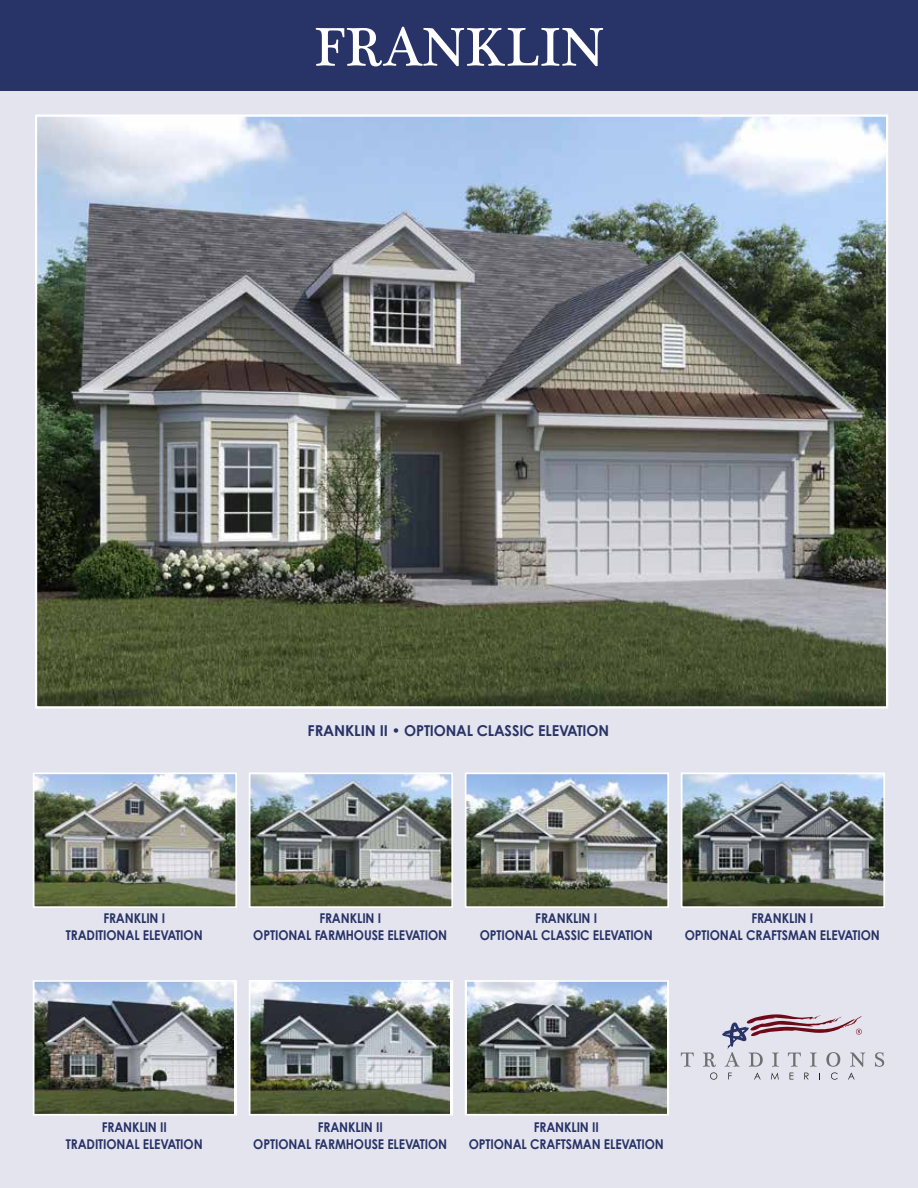
<style>
.page{position:relative;width:918px;height:1188px;background:#e4e4ee}
.page>*{position:absolute;margin:0;border:0;box-sizing:border-box;transform-origin:0 0}
.t1{font:55.5px "Plantagenet Cherokee";color:#fff}
.t2{font:700 15px "Century Gothic";letter-spacing:-.01em;color:#283367}
.t3{font:700 13.5px/16.5px "Century Gothic";letter-spacing:-.01em;color:#283367;text-align:center;scale:.9 1}
</style>
<div class="page">
<div style="left:0;top:0;width:918px;height:91px;background:#283367"></div>
<img style="left:38px;top:117px;width:847px;height:588px">
<img style="left:36px;top:775px;width:198px;height:130px">
<div style="left:33px;top:772px;width:204px;height:136px;border:2px solid #fff"></div>
<img style="left:252px;top:775px;width:198px;height:130px">
<div style="left:249px;top:772px;width:204px;height:136px;border:2px solid #fff"></div>
<img style="left:468px;top:775px;width:198px;height:130px">
<div style="left:465px;top:772px;width:204px;height:136px;border:2px solid #fff"></div>
<img style="left:684px;top:775px;width:198px;height:130px">
<div style="left:681px;top:772px;width:204px;height:136px;border:2px solid #fff"></div>
<img style="left:36px;top:983px;width:198px;height:130px">
<div style="left:33px;top:980px;width:204px;height:136px;border:2px solid #fff"></div>
<img style="left:252px;top:983px;width:198px;height:130px">
<div style="left:249px;top:980px;width:204px;height:136px;border:2px solid #fff"></div>
<img style="left:468px;top:983px;width:198px;height:130px">
<div style="left:465px;top:980px;width:204px;height:136px;border:2px solid #fff"></div>
<svg style="left:681px;top:1053px;width:13px;height:14px"></svg>
<svg style="left:875px;top:1052px;width:9px;height:15px"></svg>
<svg style="left:703px;top:1014px;width:162px;height:66px"></svg>
<h1 class="t1" style="left:314px;top:15px;width:292px">FRANKLIN</h1>
<p class="t2" style="left:308px;top:721px;width:303px">FRANKLIN II • OPTIONAL CLASSIC ELEVATION</p>
<p class="t3" style="left:66px;top:910px;width:154px">FRANKLIN I<br>TRADITIONAL ELEVATION</p>
<p class="t3" style="left:253px;top:910px;width:217px">FRANKLIN I<br>OPTIONAL FARMHOUSE ELEVATION</p>
<p class="t3" style="left:480px;top:910px;width:194px">FRANKLIN I<br>OPTIONAL CLASSIC ELEVATION</p>
<p class="t3" style="left:685px;top:910px;width:218px">FRANKLIN I<br>OPTIONAL CRAFTSMAN ELEVATION</p>
<p class="t3" style="left:66px;top:1119px;width:154px">FRANKLIN II<br>TRADITIONAL ELEVATION</p>
<p class="t3" style="left:253px;top:1119px;width:217px">FRANKLIN II<br>OPTIONAL FARMHOUSE ELEVATION</p>
<p class="t3" style="left:469px;top:1119px;width:218px">FRANKLIN II<br>OPTIONAL CRAFTSMAN ELEVATION</p>
</div>
